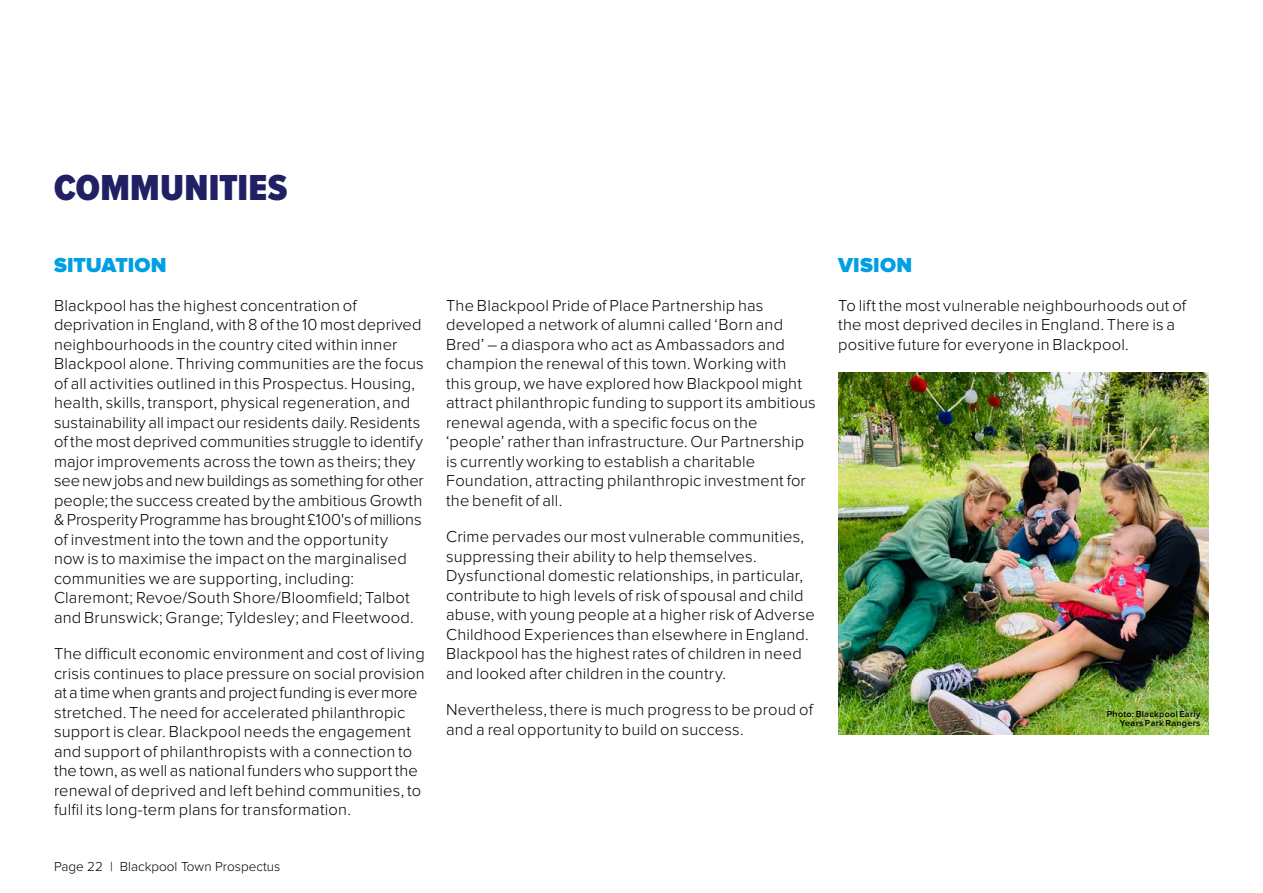
<style>
.page{position:relative;width:1263px;height:893px;background:#fff}
.page>*{position:absolute;margin:0;border:0;box-sizing:border-box;transform-origin:0 0}
.Heading{font:900 37.5px "Proxima Nova Cond";letter-spacing:.005em;color:#222065}
.Sub_Heading{font:900 21px "Proxima Nova";letter-spacing:-.01em;color:#009fe3}
.Sub_Heading-2{font:900 21px "Proxima Nova";letter-spacing:.01em;color:#009fe3}
.Body_text_11pt{font:300 16.5px/19.5px "Proxima Nova";letter-spacing:.01em;color:#000}
.t1{font:300 13.5px "Proxima Nova";color:#000}
.Photo_Credit_Left{font:600 9px/9px "Proxima Nova";letter-spacing:.03em;color:#000;text-align:right}
</style>
<div class="page">
<img style="left:838px;top:372px;width:371px;height:363px">
<p class="Heading" style="left:54px;top:160px;width:235px">COMMUNITIES</p>
<p class="Sub_Heading" style="left:54px;top:253px;width:114px">SITUATION</p>
<p class="Sub_Heading-2" style="left:838px;top:253px;width:75px">VISION</p>
<p class="Body_text_11pt" style="left:838px;top:296px;width:350px">To lift the most vulnerable neighbourhoods out of the most deprived deciles in England. There is a positive future for everyone in Blackpool.</p>
<p class="Body_text_11pt" style="left:54px;top:296px;width:371px">Blackpool has the highest concentration of deprivation in England, with 8 of the 10 most deprived neighbourhoods in the country cited within inner Blackpool alone. Thriving communities are the focus of all activities outlined in this Prospectus. Housing, health, skills, transport, physical regeneration, and sustainability all impact our residents daily. Residents of the most deprived communities struggle to identify major improvements across the town as theirs; they see new jobs and new buildings as something for other people; the success created by the ambitious Growth &amp; Prosperity Programme has brought £100's of millions of investment into the town and the opportunity<br>now is to maximise the impact on the marginalised communities we are supporting, including:<br>Claremont; Revoe/South Shore/Bloomfield; Talbot and Brunswick; Grange; Tyldesley; and Fleetwood.</p>
<p class="Body_text_11pt" style="left:54px;top:644px;width:372px">The difficult economic environment and cost of living crisis continues to place pressure on social provision at a time when grants and project funding is ever more stretched. The need for accelerated philanthropic support is clear. Blackpool needs the engagement and support of philanthropists with a connection to the town, as well as national funders who support the renewal of deprived and left behind communities, to fulfil its long-term plans for transformation.</p>
<p class="Body_text_11pt" style="left:446px;top:296px;width:371px">The Blackpool Pride of Place Partnership has developed a network of alumni called ‘Born and Bred’ – a diaspora who act as Ambassadors and champion the renewal of this town. Working with this group, we have explored how Blackpool might attract philanthropic funding to support its ambitious renewal agenda, with a specific focus on the ‘people’ rather than infrastructure. Our Partnership is currently working to establish a charitable Foundation, attracting philanthropic investment for the benefit of all.</p>
<p class="Body_text_11pt" style="left:446px;top:527px;width:370px">Crime pervades our most vulnerable communities, suppressing their ability to help themselves.<br>Dysfunctional domestic relationships, in particular, contribute to high levels of risk of spousal and child abuse, with young people at a higher risk of Adverse Childhood Experiences than elsewhere in England.<br>Blackpool has the highest rates of children in need and looked after children in the country.</p>
<p class="Body_text_11pt" style="left:446px;top:700px;width:368px">Nevertheless, there is much progress to be proud of and a real opportunity to build on success.</p>
<p class="Photo_Credit_Left" style="left:1107px;top:710px;width:95px">Photo: Blackpool Early<br>Years Park Rangers</p>
<p class="t1" style="left:54px;top:859px;width:228px">Page 22 | Blackpool Town Prospectus</p>
</div>
